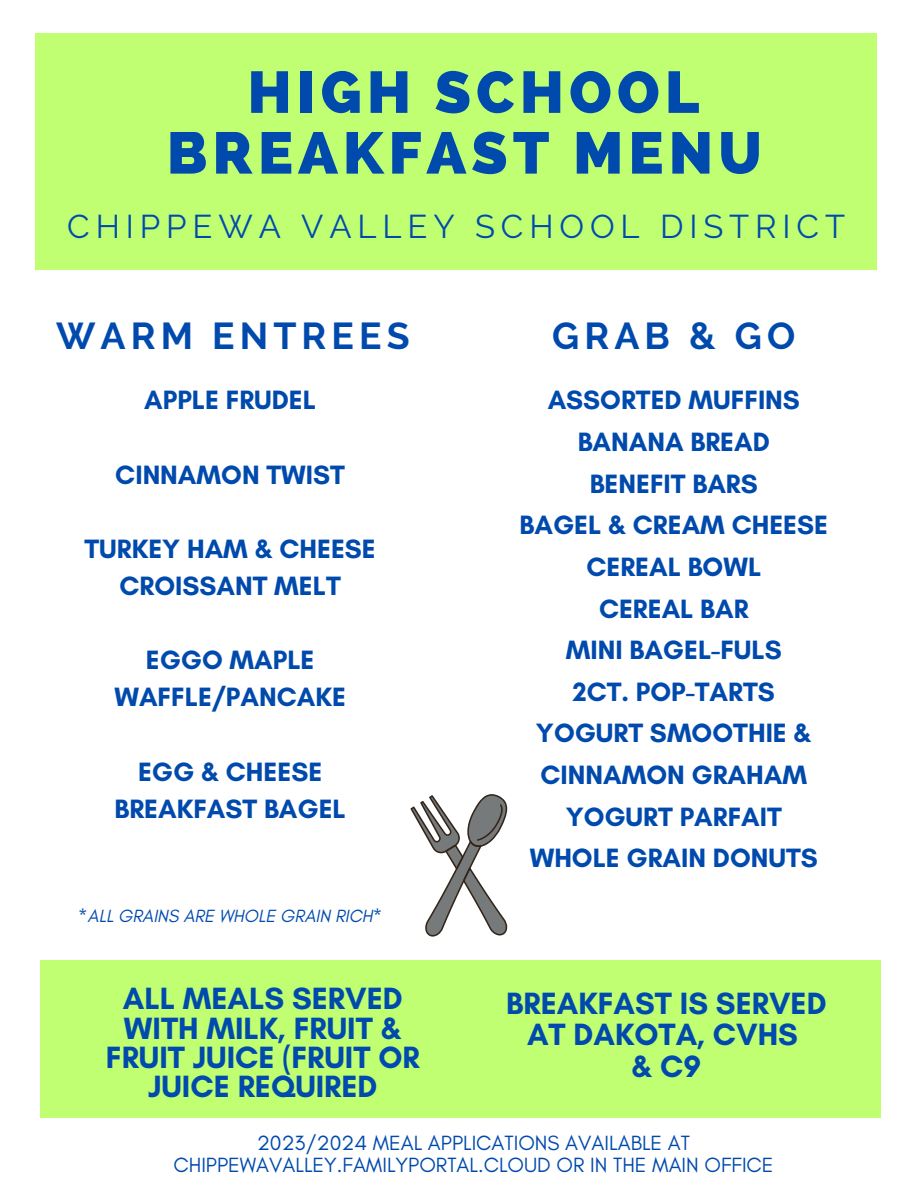
<style>
.page{position:relative;width:918px;height:1188px;background:#fff}
.page>*{position:absolute;margin:0;border:0;box-sizing:border-box;transform-origin:0 0}
.t1{font:800 58.65px "Raleway";letter-spacing:.09em;color:#004aad}
.t2{font:700 37.35px "Raleway";letter-spacing:.135em;color:#004aad}
.t3{font:32.85px "Raleway";letter-spacing:.18em;color:#004aad}
.t4{font:700 31.35px/29.2px "Glacial Indifference";color:#004aad;text-align:center}
.t5{font:700 27px/37.2px "Glacial Indifference";color:#004aad;text-align:center}
.t6{font:21px/21.3px "Glacial Indifference";color:#004aad;text-align:center}
.t7{font:italic 18px "Glacial Indifference";color:#004aad}
</style>
<div class="page">
<div style="left:36px;top:34px;width:52px;height:236px;background:#c1ff72"></div>
<div style="left:54px;top:34px;width:788px;height:236px;background:#c1ff72"></div>
<div style="left:825px;top:34px;width:52px;height:236px;background:#c1ff72"></div>
<div style="left:62px;top:961px;width:804px;height:156px;background:#c1ff72"></div>
<div style="left:40px;top:961px;width:56px;height:156px;background:#c1ff72"></div>
<div style="left:832px;top:961px;width:49px;height:156px;background:#c1ff72"></div>
<svg style="left:410px;top:794px;width:98px;height:143px"></svg>
<p class="t1" style="left:248px;top:58px;width:453px">HIGH SCHOOL</p>
<p class="t1" style="left:167px;top:119px;width:596px">BREAKFAST MENU</p>
<p class="t3" style="left:67px;top:207px;width:779px">CHIPPEWA VALLEY SCHOOL DISTRICT</p>
<p class="t2" style="left:56px;top:314px;width:355px">WARM ENTREES</p>
<p class="t2" style="left:552px;top:314px;width:245px">GRAB &amp; GO</p>
<p class="t5" style="left:144px;top:381px;width:173px">APPLE FRUDEL</p>
<p class="t5" style="left:115px;top:456px;width:231px">CINNAMON TWIST</p>
<p class="t5" style="left:84px;top:530px;width:293px">TURKEY HAM &amp; CHEESE<br>CROISSANT MELT</p>
<p class="t5" style="left:114px;top:641px;width:233px">EGGO MAPLE<br>WAFFLE/PANCAKE</p>
<p class="t5" style="left:114px;top:753px;width:233px">EGG &amp; CHEESE<br>BREAKFAST BAGEL</p>
<p class="t7" style="left:78px;top:904px;width:306px">*ALL GRAINS ARE WHOLE GRAIN RICH*</p>
<p class="t5" style="left:548px;top:381px;width:254px">ASSORTED MUFFINS</p>
<p class="t5" style="left:578px;top:423px;width:194px">BANANA BREAD</p>
<p class="t5" style="left:590px;top:465px;width:170px">BENEFIT BARS</p>
<p class="t5" style="left:520px;top:506px;width:310px">BAGEL &amp; CREAM CHEESE</p>
<p class="t5" style="left:586px;top:548px;width:176px">CEREAL BOWL</p>
<p class="t5" style="left:599px;top:589px;width:151px">CEREAL BAR</p>
<p class="t5" style="left:566px;top:631px;width:217px">MINI BAGEL-FULS</p>
<p class="t5" style="left:573px;top:673px;width:204px">2CT. POP-TARTS</p>
<p class="t5" style="left:536px;top:712px;width:277px;line-height:41.7px;text-align:left">YOGURT SMOOTHIE &amp;<br>CINNAMON GRAHAM</p>
<p class="t5" style="left:566px;top:798px;width:218px">YOGURT PARFAIT</p>
<p class="t5" style="left:530px;top:839px;width:290px">WHOLE GRAIN DONUTS</p>
<p class="t4" style="left:106px;top:984px;width:315px">ALL MEALS SERVED<br>WITH MILK, FRUIT &amp;<br>FRUIT JUICE (FRUIT OR<br>JUICE REQUIRED</p>
<p class="t6" style="left:173px;top:1132px;width:602px">2023/2024 MEAL APPLICATIONS AVAILABLE AT<br>CHIPPEWAVALLEY.FAMILYPORTAL.CLOUD OR IN THE MAIN OFFICE</p>
<p class="t4" style="left:506px;top:987px;width:322px;line-height:31.5px">BREAKFAST IS SERVED<br>AT DAKOTA, CVHS</p>
<p class="t4" style="left:631px;top:1051px;width:71px">&amp; C9</p>
</div>
